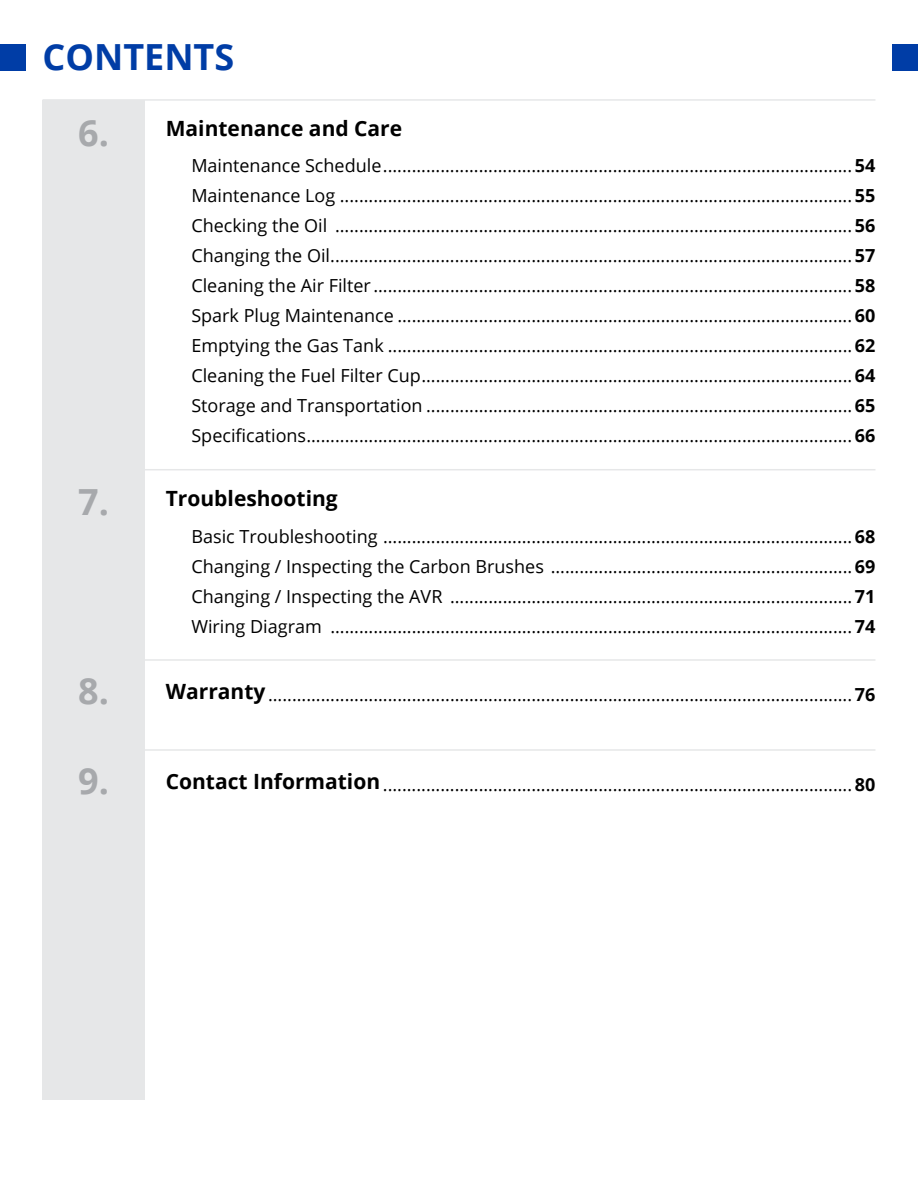
<style>
.page{position:relative;width:918px;height:1188px;background:#fff}
.page>*{position:absolute;margin:0;border:0;box-sizing:border-box;transform-origin:0 0}
.t1{font:700 36px "Open Sans";color:#003da6}
.t2{font:700 36px "Open Sans";color:#a7a9ac}
.t3{font:700 21px "Open Sans";color:#000}
.t4{font:18px/30px "Open Sans";color:#000;text-align:justify}
.s1{font-weight:700}
.s2{font-weight:700;font-size:36px;color:#a7a9ac}
.s3{font-weight:700;font-size:21px}
</style>
<div class="page">
<div style="left:43px;top:100px;width:102px;height:999px;background:#e6e7e8"></div>
<hr style="left:43px;top:99px;width:832px;height:2px;background:#e6e7e8">
<hr style="left:43px;top:469px;width:832px;height:1px;background:#e6e7e8">
<hr style="left:43px;top:659px;width:832px;height:2px;background:#e6e7e8">
<div style="left:0;top:44px;width:26px;height:27px;background:#003da6"></div>
<div style="left:892px;top:44px;width:26px;height:27px;background:#003da6"></div>
<hr style="left:43px;top:749px;width:832px;height:2px;background:#e6e7e8">
<h1 class="t1" style="left:43px;top:32px;width:193px">CONTENTS</h1>
<h1 class="t2" style="left:78px;top:107px;width:32px">6.</h1>
<p class="t3" style="left:166px;top:114px;width:238px">Maintenance and Care</p>
<p class="t4" style="left:191px;top:150px;width:686px">Maintenance Schedule.................................................................................................. <span class="s1">54<br></span>Maintenance Log ........................................................................................................... <span class="s1">55<br></span>Checking the Oil ............................................................................................................ <span class="s1">56<br></span>Changing the Oil............................................................................................................. <span class="s1">57<br></span>Cleaning the Air Filter .................................................................................................... <span class="s1">58<br></span>Spark Plug Maintenance ............................................................................................... <span class="s1">60<br></span>Emptying the Gas Tank ................................................................................................. <span class="s1">62<br></span>Cleaning the Fuel Filter Cup.......................................................................................... <span class="s1">64<br></span>Storage and Transportation ......................................................................................... <span class="s1">65<br></span>Specifications.................................................................................................................. <span class="s1">66</span></p>
<h1 class="t2" style="left:78px;top:476px;width:32px">7.</h1>
<p class="t3" style="left:166px;top:484px;width:174px">Troubleshooting</p>
<p class="t4" style="left:191px;top:521px;width:686px">Basic Troubleshooting .................................................................................................. <span class="s1">68<br></span>Changing / Inspecting the Carbon Brushes ...............................................................<span class="s1">69<br></span>Changing / Inspecting the AVR .................................................................................... <span class="s1">71<br></span>Wiring Diagram ............................................................................................................. <span class="s1">74</span></p>
<h1 class="t2" style="left:78px;top:666px;width:32px">8.</h1>
<p class="t3" style="left:166px;top:676px;width:101px">Warranty</p>
<p class="t4" style="left:268px;top:679px;width:609px">.......................................................................................................................... <span class="s1">76</span></p>
<p class="t4" style="left:78px;top:769px;width:799px"><span class="s2">9.</span> <span class="s3">Contact Information</span>.................................................................................................. <span class="s1">80</span></p>
</div>
